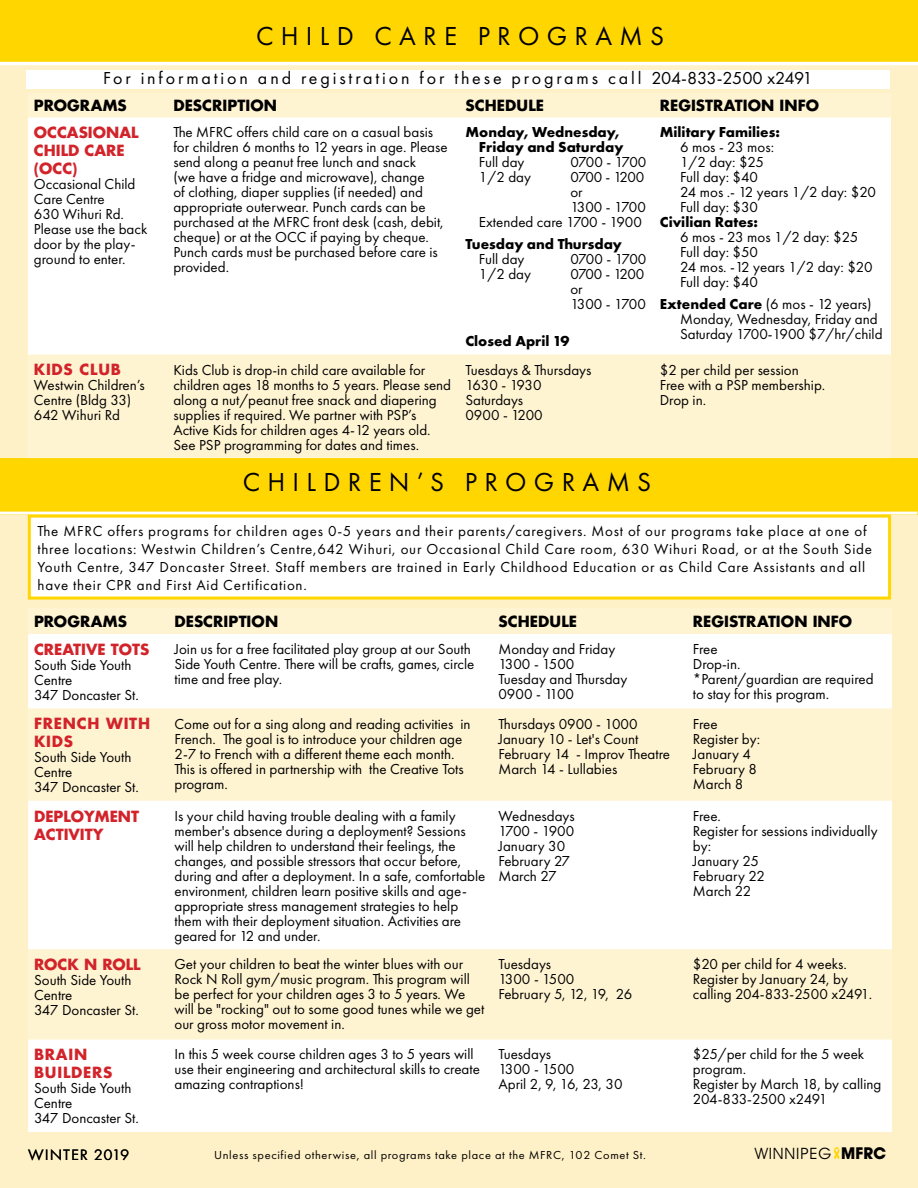
<style>
.page{position:relative;width:918px;height:1188px;background:#fff1c7}
.page>*{position:absolute;margin:0;border:0;box-sizing:border-box;transform-origin:0 0}
.t1{font:27px "Futura PT";letter-spacing:.27em;color:#000}
.t2{font:18px "Futura PT";letter-spacing:.16em;color:#000}
.t3{font:15.75px "Avant Garde IT Cby BT";letter-spacing:.05em;color:#000;scale:1.04 1}
.t4{font:15.75px "Futura PT";letter-spacing:.06em;color:#000;scale:1.04 1}
.t5{font:15px/15px "Futura PT";color:#000}
.t6{font:15px/18px "Futura PT";letter-spacing:.05em;color:#000}
.t7{font:700 15px/15px "Futura PT";color:#000;text-align:right}
.t8{font:700 15px "Futura";letter-spacing:.005em;color:#000}
.t9{font:700 15px/18px "Futura";color:#d2232a}
.t10{font:700 15px/18px "Futura";letter-spacing:.05em;color:#d2232a}
.t11{font:15px "Futura PT";letter-spacing:-.05em;color:#000}
.t12{font:15px/15px "Futura PT";letter-spacing:-.04em;color:#000}
.t13{font:15px "Futura PT";letter-spacing:-.025em;color:#000}
.t14{font:12px "Futura PT";letter-spacing:.05em;color:#000;scale:1.04 1}
.s1{font-weight:700}
.s2{font-weight:700;font-size:16.5px}
</style>
<div class="page">
<div style="left:0;top:0;width:918px;height:62px;background:#ffd600"></div>
<svg style="left:834px;top:1147px;width:6px;height:12px"></svg>
<hr style="left:0;top:62px;width:918px;height:3px;background:#fff">
<div style="left:0;top:458px;width:917px;height:57px;background:#ffd600"></div>
<hr style="left:0;top:512px;width:917px;height:3px;background:#fff">
<div style="left:29px;top:516px;width:861px;height:82px;background:#fff"></div>
<div style="left:28px;top:515px;width:863px;height:85px;border:3px solid #ffd600"></div>
<div style="left:26px;top:70px;width:864px;height:18px;background:#fff"></div>
<div style="left:28px;top:94px;width:863px;height:364px;background:#fff4d2"></div>
<div style="left:28px;top:117px;width:863px;height:238px;background:#fff"></div>
<div style="left:28px;top:609px;width:864px;height:25px;background:#fff4d2"></div>
<svg style="left:28px;top:634px;width:864px;height:498px;fill:#fff"></svg>
<h1 class="t1" style="left:256px;top:20px;width:410px">CHILD CARE PROGRAMS</h1>
<p class="t2" style="left:103px;top:67px;width:711px">For information and registration for these programs call 204-833-2500 x2491</p>
<p class="t8" style="left:34px;top:95px;width:94px">PROGRAMS</p>
<p class="t8" style="left:173px;top:95px;width:105px">DESCRIPTION</p>
<p class="t8" style="left:465px;top:95px;width:80px">SCHEDULE</p>
<p class="t8" style="left:660px;top:95px;width:161px">REGISTRATION INFO</p>
<p class="t9" style="left:34px;top:123px;width:106px">OCCASIONAL<br>CHILD CARE (OCC)</p>
<p class="t5" style="left:34px;top:177px;width:115px">Occasional Child<br>Care Centre<br>630 Wihuri Rd.<br>Please use the back door by the play&shy;ground to enter.</p>
<p class="t5" style="left:173px;top:125px;width:276px">The MFRC offers child care on a casual basis for children 6 months to 12 years in age. Please send along a peanut free lunch and snack<br>(we have a fridge and microwave), change<br>of clothing, diaper supplies (if needed) and appropriate outerwear. Punch cards can be purchased at the MFRC front desk (cash, debit, cheque) or at the OCC if paying by cheque.<br>Punch cards must be purchased before care is provided.</p>
<p class="t7" style="left:465px;top:125px;width:159px">Monday, Wednesday,<br>Friday and Saturday</p>
<p class="t7" style="left:660px;top:125px;width:122px">Military Families:</p>
<p class="t5" style="left:680px;top:140px;width:197px">6 mos - 23 mos:<br>1/2 day: $25<br>Full day: $40<br>24 mos .- 12 years 1/2 day: $20<br>Full day: $30</p>
<p class="t7" style="left:660px;top:215px;width:100px">Civilian Rates:</p>
<p class="t5" style="left:680px;top:230px;width:194px">6 mos - 23 mos 1/2 day: $25<br>Full day: $50<br>24 mos. -12 years 1/2 day: $20<br>Full day: $40</p>
<p class="t5" style="left:680px;top:297px;width:204px;text-indent:-20px"><span class="s1">Extended Care</span> (6 mos - 12 years)<br>Monday, Wednesday, Friday and<br>Saturday 1700-1900 $7/hr/child</p>
<p class="t5" style="left:479px;top:155px;width:47px">Full day</p>
<p class="t11" style="left:570px;top:154px;width:78px">0700 - 1700</p>
<p class="t5" style="left:479px;top:170px;width:54px">1/2 day</p>
<p class="t11" style="left:570px;top:169px;width:75px">0700 - 1200</p>
<p class="t5" style="left:570px;top:185px;width:14px">or</p>
<p class="t13" style="left:570px;top:199px;width:77px">1300 - 1700</p>
<p class="t5" style="left:479px;top:215px;width:165px">Extended care 1700 - 1900</p>
<p class="t7" style="left:465px;top:236px;width:158px">Tuesday and Thursday</p>
<p class="t5" style="left:479px;top:252px;width:47px">Full day</p>
<p class="t11" style="left:570px;top:250px;width:78px">0700 - 1700</p>
<p class="t5" style="left:479px;top:267px;width:54px">1/2 day</p>
<p class="t12" style="left:570px;top:267px;width:77px">0700 - 1200 or<br>1300 - 1700</p>
<p class="t7" style="left:465px;top:333px;width:106px">Closed April 19</p>
<p class="t10" style="left:34px;top:360px;width:89px">KIDS CLUB</p>
<p class="t5" style="left:34px;top:378px;width:113px">Westwin Children’s<br>Centre (Bldg 33)<br>642 Wihuri Rd</p>
<p class="t5" style="left:173px;top:362px;width:279px">Kids Club is drop-in child care available for children ages 18 months to 5 years. Please send along a nut/peanut free snack and diapering supplies if required. We partner with PSP’s Active Kids for children ages 4-12 years old.<br>See PSP programming for dates and times.</p>
<p class="t5" style="left:465px;top:362px;width:127px">Tuesdays &amp; Thursdays<br>1630 - 1930<br>Saturdays<br>0900 - 1200</p>
<p class="t5" style="left:660px;top:362px;width:167px">$2 per child per session<br>Free with a PSP membership.<br>Drop in.</p>
<h1 class="t1" style="left:243px;top:466px;width:410px">CHILDREN’S PROGRAMS</h1>
<p class="t6" style="left:38px;top:522px;width:836px">The MFRC offers programs for children ages 0-5 years and their parents/caregivers. Most of our programs take place at one of three locations: Westwin Children’s Centre,642 Wihuri, our Occasional Child Care room, 630 Wihuri Road, or at the South Side Youth Centre, 347 Doncaster Street. Staff members are trained in Early Childhood Education or as Child Care Assistants and all have their CPR and First Aid Certification.</p>
<p class="t8" style="left:34px;top:611px;width:94px">PROGRAMS</p>
<p class="t8" style="left:174px;top:611px;width:105px">DESCRIPTION</p>
<p class="t8" style="left:498px;top:611px;width:80px">SCHEDULE</p>
<p class="t8" style="left:693px;top:611px;width:161px">REGISTRATION INFO</p>
<p class="t9" style="left:34px;top:640px;width:117px">CREATIVE TOTS</p>
<p class="t5" style="left:34px;top:657px;width:106px">South Side Youth<br>Centre<br>347 Doncaster St.</p>
<p class="t5" style="left:174px;top:641px;width:301px">Join us for a free facilitated play group at our South<br>Side Youth Centre. There will be crafts, games, circle time and free play.</p>
<p class="t5" style="left:498px;top:641px;width:130px">Monday and Friday<br>1300 - 1500<br>Tuesday and Thursday<br>0900 - 1100</p>
<p class="t5" style="left:693px;top:641px;width:182px">Free<br>Drop-in.<br>*Parent/guardian are required to stay for this program.</p>
<p class="t10" style="left:34px;top:714px;width:118px">FRENCH WITH<br>KIDS</p>
<p class="t5" style="left:34px;top:750px;width:106px">South Side Youth<br>Centre<br>347 Doncaster St.</p>
<p class="t5" style="left:174px;top:716px;width:298px">Come out for a sing along and reading activities in French. The goal is to introduce your children age 2-7 to French with a different theme each month.<br>This is offered in partnership with the Creative Tots program.</p>
<p class="t5" style="left:498px;top:716px;width:173px">Thursdays 0900 - 1000<br>January 10 - Let's Count<br>February 14 - Improv Theatre<br>March 14 - Lullabies</p>
<p class="t5" style="left:693px;top:716px;width:69px">Free<br>Register by:<br>January 4<br>February 8<br>March 8</p>
<p class="t9" style="left:34px;top:807px;width:107px">DEPLOYMENT<br>ACTIVITY</p>
<p class="t5" style="left:174px;top:808px;width:313px">Is your child having trouble dealing with a family member's absence during a deployment? Sessions will help children to understand their feelings, the changes, and possible stressors that occur before, during and after a deployment. In a safe, comfortable environment, children learn positive skills and age&shy;appropriate stress management strategies to help them with their deployment situation. Activities are geared for 12 and under.</p>
<p class="t5" style="left:498px;top:808px;width:78px">Wednesdays<br>1700 - 1900<br>January 30<br>February 27<br>March 27</p>
<p class="t5" style="left:693px;top:808px;width:186px">Free.<br>Register for sessions individually by:<br>January 25<br>February 22<br>March 22</p>
<p class="t9" style="left:34px;top:955px;width:108px">ROCK N ROLL</p>
<p class="t5" style="left:34px;top:973px;width:106px">South Side Youth<br>Centre<br>347 Doncaster St.</p>
<p class="t5" style="left:174px;top:957px;width:311px">Get your children to beat the winter blues with our Rock N Roll gym/music program. This program will be perfect for your children ages 3 to 5 years. We will be "rocking" out to some good tunes while we get our gross motor movement in.</p>
<p class="t5" style="left:498px;top:957px;width:135px">Tuesdays<br>1300 - 1500<br>February 5, 12, 19, 26</p>
<p class="t5" style="left:693px;top:957px;width:181px">$20 per child for 4 weeks.<br>Register by January 24, by calling 204-833-2500 x2491.</p>
<p class="t10" style="left:34px;top:1045px;width:80px">BRAIN<br>BUILDERS</p>
<p class="t5" style="left:34px;top:1081px;width:106px">South Side Youth<br>Centre<br>347 Doncaster St.</p>
<p class="t5" style="left:174px;top:1047px;width:307px">In this 5 week course children ages 3 to 5 years will use their engineering and architectural skills to create amazing contraptions!</p>
<p class="t5" style="left:498px;top:1047px;width:126px">Tuesdays<br>1300 - 1500<br>April 2, 9, 16, 23, 30</p>
<p class="t5" style="left:693px;top:1047px;width:190px">$25/per child for the 5 week program.<br>Register by March 18, by calling<br>204-833-2500 x2491</p>
<p class="t4" style="left:28px;top:1146px;width:99px">WINTER 2019</p>
<p class="t14" style="left:214px;top:1148px;width:417px">Unless specified otherwise, all programs take place at the MFRC, 102 Comet St.</p>
<p class="t3" style="left:755px;top:1144px;width:128px">WINNIPEG <span class="s2">MFRC</span></p>
</div>
